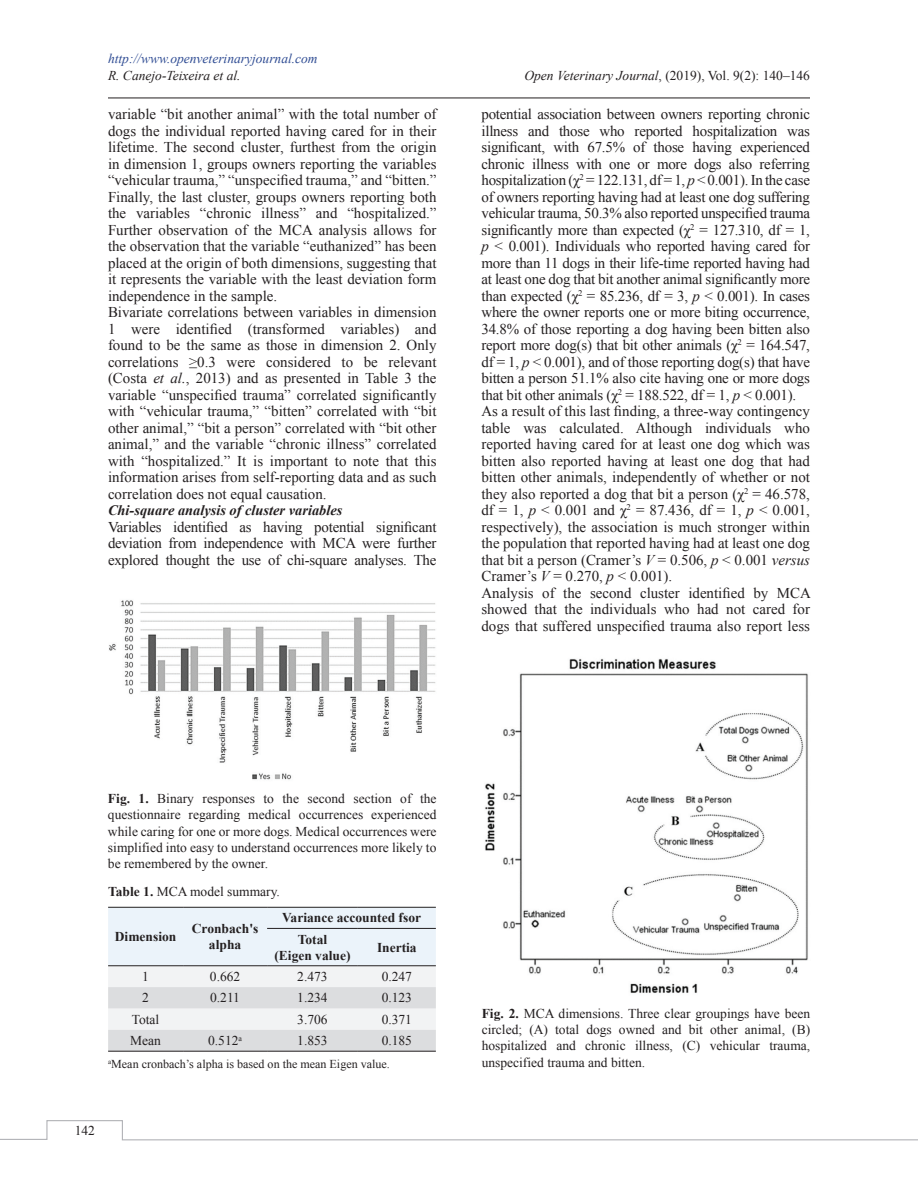
<style>
.page{position:relative;width:918px;height:1188px;background:#fff}
.page>*{position:absolute;margin:0;border:0;box-sizing:border-box;transform-origin:0 0}
.Para{font:15px/16.5px "Times New Roman";color:#231f20;text-align:justify}
.B_Head{font:italic 700 14.4px "Times New Roman";color:#231f20}
.Fig_Caption{font:13.5px/16.2px "Times New Roman";color:#231f20;text-align:justify}
.Table_Text{font:700 13.5px/16.2px "Times New Roman";color:#231f20;text-align:center}
.Table_Text-2{font:13.5px "Times New Roman";color:#231f20}
.Para_Indent{font:13.5px "Times New Roman";color:#231f20}
.Para_Indent-2{font:italic 13.5px "Times New Roman";color:#304d94}
.Table_Caption{font:13.5px "Times New Roman";color:#231f20}
.Para_Indent-3{font:italic 13.5px "Times New Roman";color:#231f20}
.Table_Source{font:12px "Times New Roman";color:#231f20}
.s1{font-style:italic}
.s2{font-weight:700}
</style>
<div class="page">
<hr style="left:108px;top:98px;width:702px;height:1px;background:#231f20">
<svg style="left:0;top:1120px;width:918px;height:21px"></svg>
<img style="left:485px;top:658px;width:323px;height:335px">
<img style="left:109px;top:600px;width:327px;height:180px">
<svg style="left:108px;top:908px;width:328px;height:143px"></svg>
<hr style="left:108px;top:907px;width:75px;height:1px;background:#231f20">
<hr style="left:183px;top:907px;width:84px;height:1px;background:#231f20">
<hr style="left:108px;top:965px;width:75px;height:1px;background:#231f20">
<hr style="left:183px;top:965px;width:84px;height:1px;background:#231f20">
<hr style="left:267px;top:907px;width:91px;height:1px;background:#231f20">
<hr style="left:358px;top:907px;width:78px;height:1px;background:#231f20">
<hr style="left:267px;top:965px;width:91px;height:1px;background:#231f20">
<hr style="left:358px;top:965px;width:78px;height:1px;background:#231f20">
<hr style="left:267px;top:928px;width:91px;height:1px;background:#231f20">
<hr style="left:358px;top:928px;width:78px;height:1px;background:#231f20">
<hr style="left:108px;top:1051px;width:75px;height:1px;background:#231f20">
<hr style="left:183px;top:1051px;width:84px;height:1px;background:#231f20">
<hr style="left:267px;top:1051px;width:91px;height:1px;background:#231f20">
<hr style="left:358px;top:1051px;width:78px;height:1px;background:#231f20">
<p class="Para_Indent-2" style="left:108px;top:50px;width:211px">http://www.openveterinaryjournal.com</p>
<p class="Para_Indent-3" style="left:108px;top:66px;width:134px">R. Canejo-Teixeira et al.</p>
<p class="Para_Indent" style="left:524px;top:66px;width:287px"><span class="s1">Open Veterinary Journal</span>, (2019), Vol. 9(2): 140–146</p>
<p class="Para" style="left:108px;top:106px;width:330px">variable “bit another animal” with the total number of dogs the individual reported having cared for in their lifetime. The second cluster, furthest from the origin in dimension 1, groups owners reporting the variables “vehicular trauma,” “unspecified trauma,” and “bitten.” Finally, the last cluster, groups owners reporting both the variables “chronic illness” and “hospitalized.” Further observation of the MCA analysis allows for the observation that the variable “euthanized” has been placed at the origin of both dimensions, suggesting that it represents the variable with the least deviation form independence in the sample.</p>
<p class="Para" style="left:108px;top:304px;width:330px">Bivariate correlations between variables in dimension 1 were identified (transformed variables) and found to be the same as those in dimension 2. Only correlations ≥0.3 were considered to be relevant (Costa <span class="s1">et al.</span>, 2013) and as presented in Table 3 the variable “unspecified trauma” correlated significantly with “vehicular trauma,” “bitten” correlated with “bit other animal,” “bit a person” correlated with “bit other animal,” and the variable “chronic illness” correlated with “hospitalized.” It is important to note that this information arises from self-reporting data and as such correlation does not equal causation.</p>
<p class="B_Head" style="left:108px;top:500px;width:236px">Chi-square analysis of cluster variables</p>
<p class="Para" style="left:108px;top:518px;width:330px">Variables identified as having potential significant deviation from independence with MCA were further explored thought the use of chi-square analyses. The</p>
<p class="Para" style="left:482px;top:106px;width:330px">potential association between owners reporting chronic illness and those who reported hospitalization was significant, with 67.5% of those having experienced chronic illness with one or more dogs also referring hospitalization (χ<sup>2</sup> = 122.131, df = 1, <span class="s1">p</span> &lt; 0.001). In the case of owners reporting having had at least one dog suffering vehicular trauma, 50.3% also reported unspecified trauma significantly more than expected (χ<sup>2</sup> = 127.310, df = 1, <span class="s1">p</span> &lt; 0.001). Individuals who reported having cared for more than 11 dogs in their life-time reported having had at least one dog that bit another animal significantly more than expected (χ<sup>2</sup> = 85.236, df = 3, <span class="s1">p</span> &lt; 0.001). In cases where the owner reports one or more biting occurrence, 34.8% of those reporting a dog having been bitten also report more dog(s) that bit other animals (χ<sup>2</sup> = 164.547, df = 1, <span class="s1">p</span> &lt; 0.001), and of those reporting dog(s) that have bitten a person 51.1% also cite having one or more dogs that bit other animals (χ<sup>2</sup> = 188.522, df = 1, <span class="s1">p</span> &lt; 0.001).</p>
<p class="Para" style="left:482px;top:403px;width:330px">As a result of this last finding, a three-way contingency table was calculated. Although individuals who reported having cared for at least one dog which was bitten also reported having at least one dog that had bitten other animals, independently of whether or not they also reported a dog that bit a person (χ<sup>2</sup> = 46.578, df = 1, <span class="s1">p</span> &lt; 0.001 and χ<sup>2</sup> = 87.436, df = 1, <span class="s1">p</span> &lt; 0.001, respectively), the association is much stronger within the population that reported having had at least one dog that bit a person (Cramer’s <span class="s1">V</span> = 0.506, <span class="s1">p</span> &lt; 0.001 <span class="s1">versus </span>Cramer’s <span class="s1">V</span> = 0.270, <span class="s1">p</span> &lt; 0.001).</p>
<p class="Para" style="left:482px;top:584px;width:331px">Analysis of the second cluster identified by MCA showed that the individuals who had not cared for dogs that suffered unspecified trauma also report less</p>
<p class="Fig_Caption" style="left:108px;top:790px;width:330px"><span class="s2">Fig. 1.</span> Binary responses to the second section of the questionnaire regarding medical occurrences experienced while caring for one or more dogs. Medical occurrences were simplified into easy to understand occurrences more likely to be remembered by the owner.</p>
<p class="Table_Caption" style="left:108px;top:883px;width:173px"><span class="s2">Table 1.</span> MCA model summary.</p>
<p class="Table_Text" style="left:115px;top:928px;width:63px">Dimension</p>
<p class="Table_Text" style="left:192px;top:920px;width:68px">Cronbach's alpha</p>
<p class="Table_Text" style="left:282px;top:909px;width:140px">Variance accounted fsor</p>
<p class="Table_Text" style="left:274px;top:931px;width:78px">Total<br>(Eigen value)</p>
<p class="Table_Text" style="left:377px;top:939px;width:41px">Inertia</p>
<p class="Table_Text-2" style="left:142px;top:968px;width:8px">1</p>
<p class="Table_Text-2" style="left:210px;top:968px;width:32px">0.662</p>
<p class="Table_Text-2" style="left:297px;top:968px;width:32px">2.473</p>
<p class="Table_Text-2" style="left:382px;top:968px;width:32px">0.247</p>
<p class="Table_Text-2" style="left:142px;top:989px;width:8px">2</p>
<p class="Table_Text-2" style="left:210px;top:989px;width:31px">0.211</p>
<p class="Table_Text-2" style="left:297px;top:989px;width:32px">1.234</p>
<p class="Table_Text-2" style="left:382px;top:989px;width:32px">0.123</p>
<p class="Table_Text-2" style="left:132px;top:1010px;width:29px">Total</p>
<p class="Table_Text-2" style="left:297px;top:1010px;width:32px">3.706</p>
<p class="Table_Text-2" style="left:382px;top:1010px;width:32px">0.371</p>
<p class="Table_Text-2" style="left:130px;top:1032px;width:32px">Mean</p>
<p class="Table_Text-2" style="left:208px;top:1032px;width:35px">0.512<sup>a</sup></p>
<p class="Table_Text-2" style="left:297px;top:1032px;width:32px">1.853</p>
<p class="Table_Text-2" style="left:382px;top:1032px;width:32px">0.185</p>
<p class="Table_Source" style="left:108px;top:1055px;width:283px"><sup>a</sup>Mean cronbach’s alpha is based on the mean Eigen value.</p>
<p class="Fig_Caption" style="left:75px;top:1122px;width:22px">142</p>
<p class="Fig_Caption" style="left:482px;top:1005px;width:330px"><span class="s2">Fig. 2.</span> MCA dimensions. Three clear groupings have been circled; (A) total dogs owned and bit other animal, (B) hospitalized and chronic illness, (C) vehicular trauma, unspecified trauma and bitten.</p>
</div>
